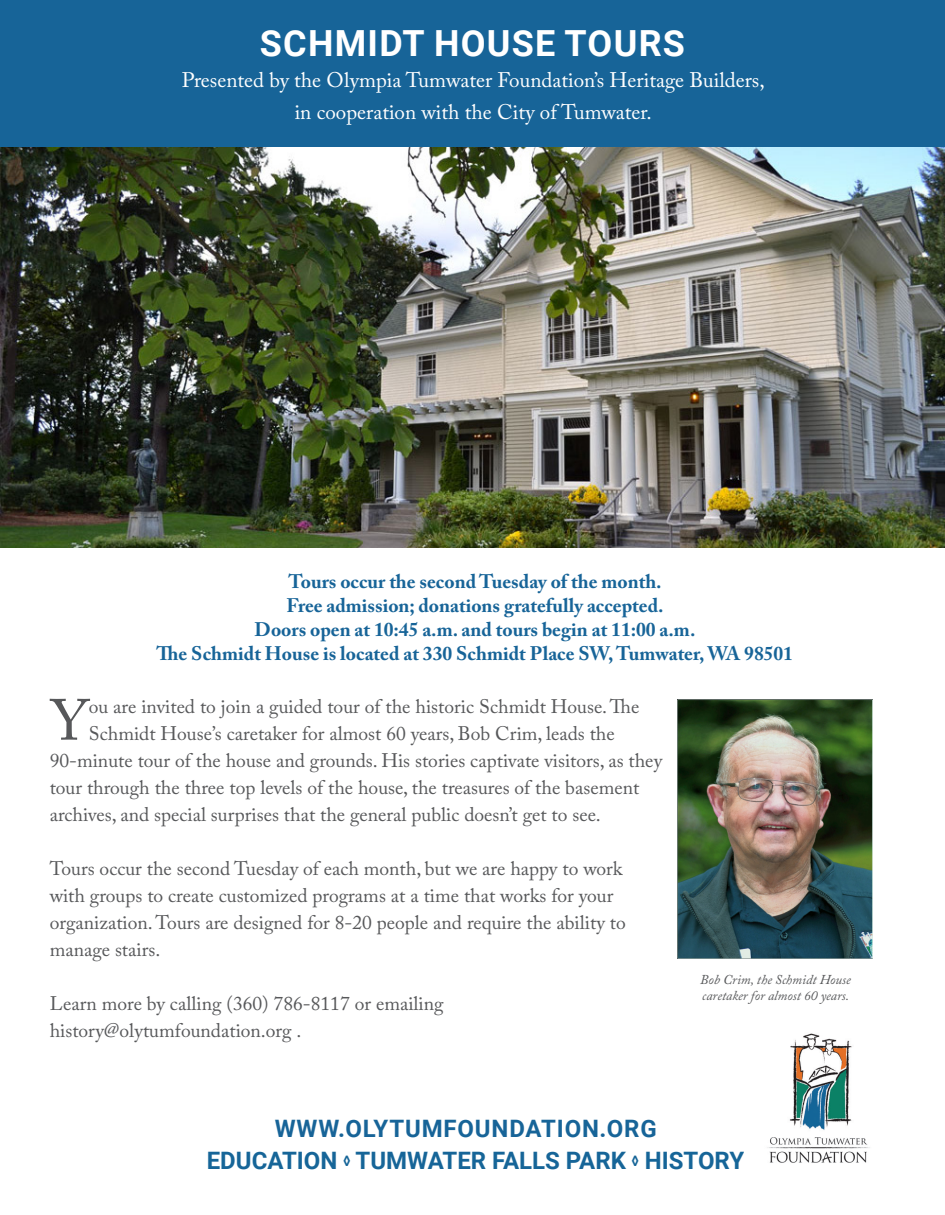
<style>
.page{position:relative;width:945px;height:1215px;background:#fff}
.page>*{position:absolute;margin:0;border:0;box-sizing:border-box;transform-origin:0 0}
.t1{font:57.45px "Adobe Caslon Pro";color:#57585a}
.t2{font:700 36px "Roboto";letter-spacing:.035em;color:#fff}
.t3{font:700 24px "Roboto";color:#166598}
.t4{font:700 24px "Roboto";letter-spacing:.035em;color:#176498}
.t5{font:21px "Adobe Caslon Pro";color:#fff}
.t6{font:19.5px/27px "Adobe Caslon Pro";color:#57585a}
.t7{font:700 19.5px/24px "Adobe Caslon Pro";color:#176498;text-align:center}
.t8{font:italic 13.5px/16.2px "Adobe Caslon Pro";color:#57585a}
.s1{font-size:14.4px}
</style>
<div class="page">
<div style="left:0;top:0;width:945px;height:148px;background:#176498"></div>
<img style="left:0;top:147px;width:945px;height:401px">
<img style="left:767px;top:1033px;width:103px;height:130px">
<img style="left:678px;top:699px;width:194px;height:259px">
<p class="t2" style="left:260px;top:18px;width:427px">SCHMIDT HOUSE TOURS</p>
<p class="t5" style="left:182px;top:68px;width:585px">Presented by the Olympia Tumwater Foundation’s Heritage Builders,</p>
<p class="t5" style="left:295px;top:99px;width:359px">in cooperation with the City of Tumwater.</p>
<p class="t7" style="left:156px;top:569px;width:638px">Tours occur the second Tuesday of the month.<br>Free admission; donations gratefully accepted.<br>Doors open at 10:45 a.m. and tours begin at 11:00 a.m.<br>The Schmidt House is located at 330 Schmidt Place SW, Tumwater, WA 98501</p>
<p class="t1" style="left:51px;top:686px;width:40px">Y</p>
<p class="t6" style="left:89px;top:692px;width:552px">ou are invited to join a guided tour of the historic Schmidt House. The</p>
<p class="t6" style="left:89px;top:719px;width:528px">Schmidt House’s caretaker for almost 60 years, Bob Crim, leads the</p>
<p class="t6" style="left:50px;top:746px;width:614px">90-minute tour of the house and grounds. His stories captivate visitors, as they</p>
<p class="t6" style="left:50px;top:773px;width:591px">tour through the three top levels of the house, the treasures of the basement</p>
<p class="t6" style="left:50px;top:800px;width:553px">archives, and special surprises that the general public doesn’t get to see.</p>
<p class="t6" style="left:50px;top:854px;width:578px">Tours occur the second Tuesday of each month, but we are happy to work with groups to create customized programs at a time that works for your organization. Tours are designed for 8-20 people and require the ability to manage stairs.</p>
<p class="t6" style="left:50px;top:989px;width:395px">Learn more by calling (360) 786-8117 or emailing history@olytumfoundation.org .</p>
<p class="t4" style="left:275px;top:1112px;width:384px">WWW.OLYTUMFOUNDATION.ORG</p>
<p class="t8" style="left:700px;top:971px;width:152px">Bob Crim, the Schmidt House caretaker for almost 60 years.</p>
<p class="t3" style="left:207px;top:1143px;width:539px">EDUCATION <span class="s1">◊</span> TUMWATER FALLS PARK <span class="s1">◊</span> HISTORY</p>
</div>
